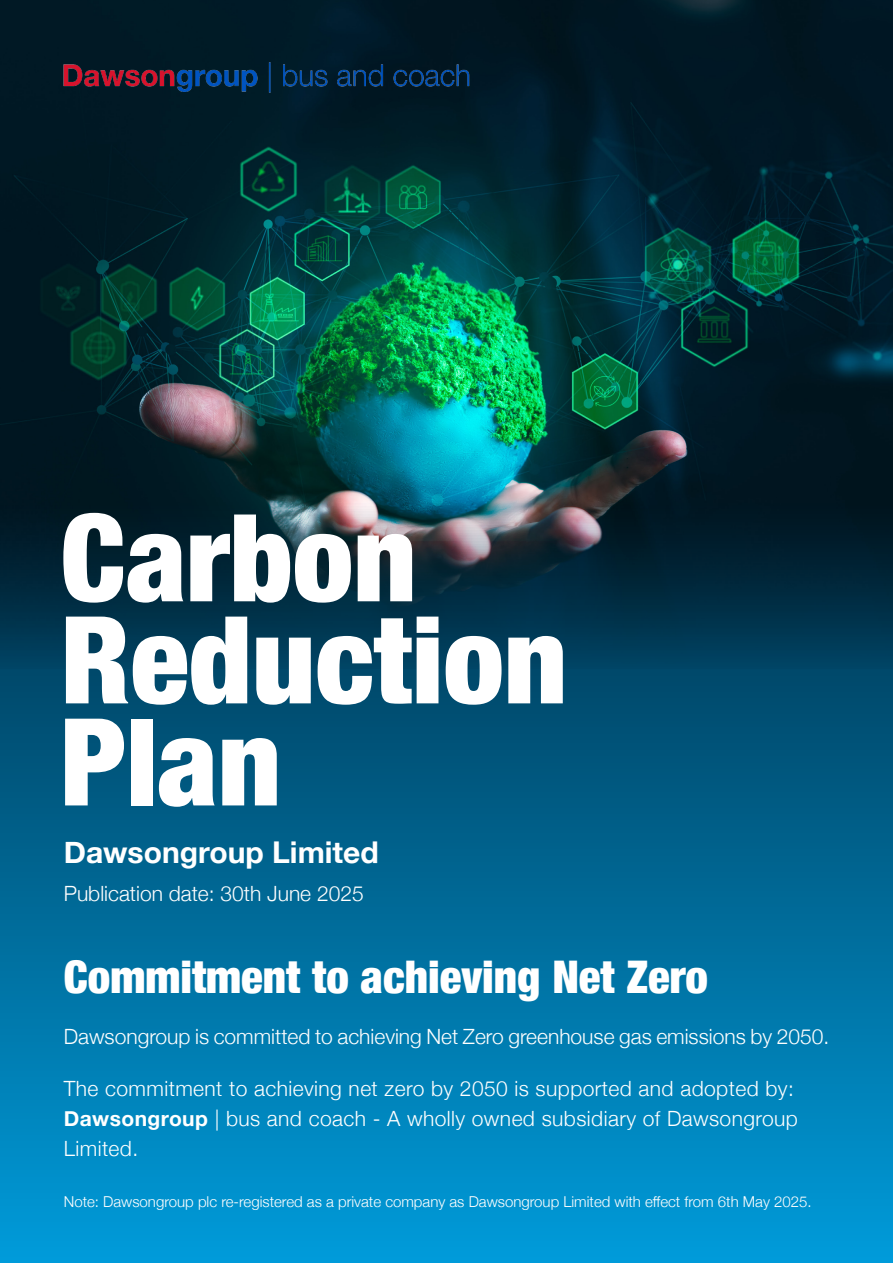
<style>
.page{position:relative;width:893px;height:1263px;background:#fff}
.page>*{position:absolute;margin:0;border:0;box-sizing:border-box;transform-origin:0 0}
.t1{font:900 condensed 121.5px/102px "Helvetica Neue";color:#fff}
.t2{font:900 condensed 45px "Helvetica Neue";color:#fff}
.t3{font:700 30px "Helvetica Neue";color:#fff}
.t4{font:300 21px/30px "Helvetica Neue";letter-spacing:.02em;color:#fff}
.t5{font:300 21px "Helvetica Neue";color:#fff}
.t6{font:300 15px "Helvetica Neue";color:#fff}
.s1{font-weight:700}
</style>
<div class="page">
<svg style="left:0;top:668px;width:893px;height:595px;background:#0071a2"></svg>
<img style="left:0;top:0;width:893px;height:668px">
<img style="left:52px;top:52px;width:431px;height:51px">
<h1 class="t1" style="left:61px;top:500px;width:508px">Carbon<br>Reduction<br>Plan</h1>
<h3 class="t3" style="left:64px;top:828px;width:316px">Dawsongroup Limited</h3>
<p class="t5" style="left:64px;top:876px;width:301px">Publication date: 30th June 2025</p>
<h2 class="t2" style="left:64px;top:940px;width:646px">Commitment to achieving Net Zero</h2>
<p class="t5" style="left:64px;top:1020px;width:767px">Dawsongroup is committed to achieving Net Zero greenhouse gas emissions by 2050.</p>
<p class="t4" style="left:64px;top:1072px;width:736px">The commitment to achieving net zero by 2050 is supported and adopted by:<br><span class="s1">Dawsongroup</span> | bus and coach - A wholly owned subsidiary of Dawsongroup<br>Limited.</p>
<p class="t6" style="left:64px;top:1189px;width:749px">Note: Dawsongroup plc re-registered as a private company as Dawsongroup Limited with effect from 6th May 2025.</p>
</div>
